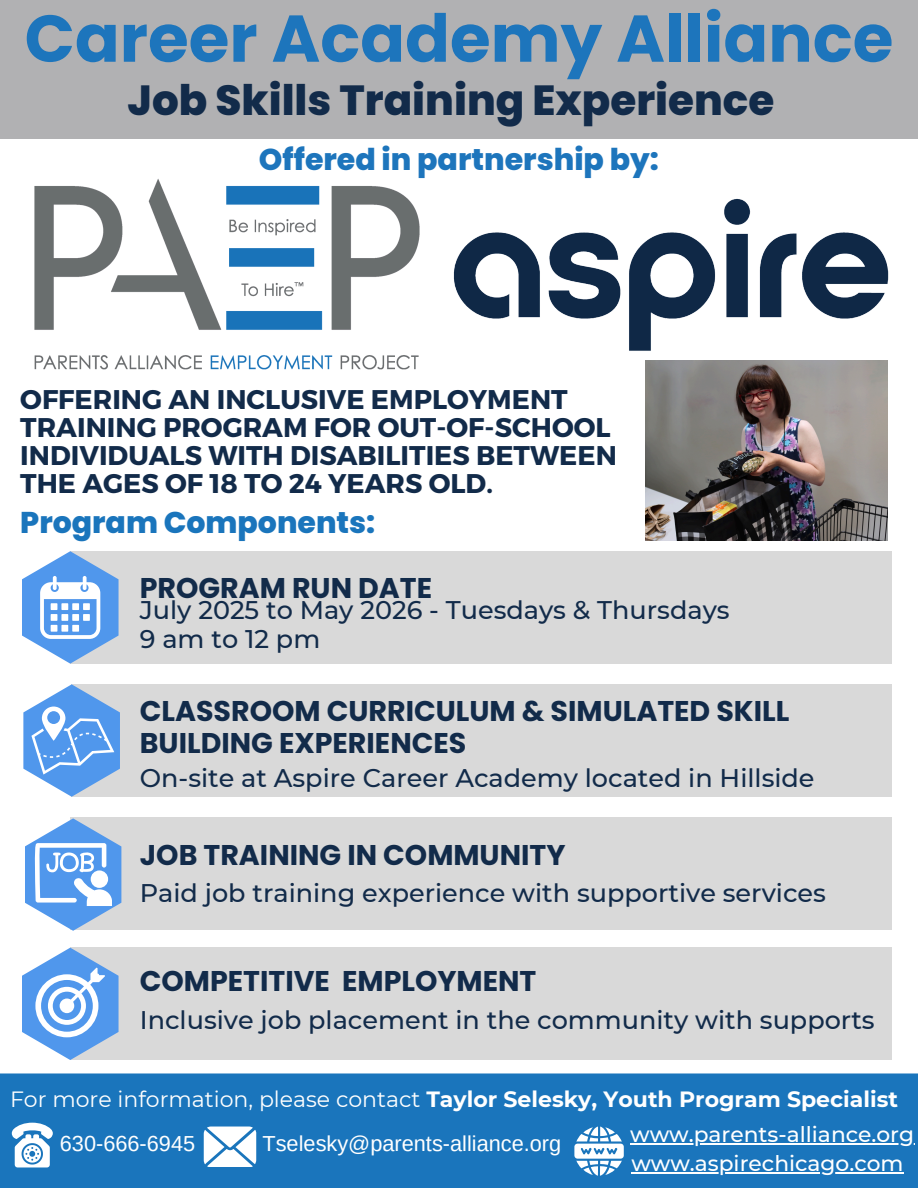
<style>
.page{position:relative;width:918px;height:1188px;background:#fff}
.page>*{position:absolute;margin:0;border:0;box-sizing:border-box;transform-origin:0 0}
.t1{font:700 66px "Poppins";color:#1d75bc}
.t2{font:800 42px "Poppins";color:#122b4a}
.t3{font:800 30px "Poppins";color:#1d75bc}
.t4{font:800 30px "Poppins";color:#1a75bc}
.t5{font:700 28.5px/32.7px "Poppins";color:#122b4a}
.t6{font:700 27px/28.2px "Montserrat";color:#122b4a}
.t7{font:500 25.5px/29.2px "Montserrat";color:#122b4a}
.t8{font:700 22.05px "Montserrat";color:#fff}
.t9{font:500 21.75px "Montserrat";color:#fff}
.t10{font:21.75px "Arimo";color:#fff}
.s1{font-weight:400}
</style>
<div class="page">
<div style="left:72px;top:684px;width:820px;height:113px;background:#d9d9d9"></div>
<div style="left:0;top:1073px;width:918px;height:115px;background:#1a75bc"></div>
<div style="left:0;top:0;width:918px;height:138px;background:#b1b1b3"></div>
<img style="left:34px;top:179px;width:386px;height:191px">
<img style="left:453px;top:198px;width:436px;height:180px">
<img style="left:645px;top:361px;width:242px;height:180px">
<div style="left:70px;top:817px;width:822px;height:113px;background:#d9d9d9"></div>
<div style="left:70px;top:948px;width:822px;height:112px;background:#d9d9d9"></div>
<div style="left:70px;top:551px;width:822px;height:113px;background:#d9d9d9"></div>
<svg style="left:22px;top:551px;width:97px;height:113px"></svg>
<div style="left:51px;top:603px;width:6px;height:7px;background:#fff"></div>
<div style="left:51px;top:614px;width:6px;height:7px;background:#fff"></div>
<div style="left:51px;top:625px;width:6px;height:7px;background:#fff"></div>
<div style="left:61px;top:603px;width:7px;height:7px;background:#fff"></div>
<div style="left:61px;top:614px;width:7px;height:7px;background:#fff"></div>
<div style="left:61px;top:625px;width:7px;height:7px;background:#fff"></div>
<div style="left:72px;top:603px;width:7px;height:7px;background:#fff"></div>
<div style="left:72px;top:614px;width:7px;height:7px;background:#fff"></div>
<div style="left:72px;top:625px;width:7px;height:7px;background:#fff"></div>
<div style="left:83px;top:603px;width:7px;height:7px;background:#fff"></div>
<div style="left:83px;top:614px;width:7px;height:7px;background:#fff"></div>
<svg style="left:22px;top:948px;width:97px;height:112px"></svg>
<svg style="left:23px;top:684px;width:97px;height:113px"></svg>
<svg style="left:25px;top:818px;width:96px;height:113px"></svg>
<hr style="left:630px;top:1143px;width:284px;height:1px;background:#fff">
<hr style="left:631px;top:1172px;width:273px;height:1px;background:#fff">
<svg style="left:12px;top:1123px;width:41px;height:44px"></svg>
<svg style="left:204px;top:1127px;width:52px;height:40px"></svg>
<svg style="left:574px;top:1127px;width:50px;height:49px"></svg>
<h6 class="t1" style="left:25px;top:-8px;width:870px">Career Academy Alliance</h6>
<h6 class="t2" style="left:128px;top:71px;width:648px">Job Skills Training Experience</h6>
<h3 class="t3" style="left:259px;top:139px;width:401px">Offered in partnership by:</h3>
<h3 class="t6" style="left:20px;top:384px;width:598px">OFFERING AN INCLUSIVE EMPLOYMENT TRAINING PROGRAM FOR OUT-OF-SCHOOL INDIVIDUALS WITH DISABILITIES BETWEEN THE AGES OF 18 TO 24 YEARS OLD.</h3>
<p class="t4" style="left:20px;top:501px;width:357px">Program Components:</p>
<p class="t5" style="left:140px;top:572px;width:294px">PROGRAM RUN DATE</p>
<p class="t7" style="left:140px;top:595px;width:591px">July 2025 to May 2026 - Tuesdays &amp; Thursdays<br>9 am to 12 pm</p>
<p class="t5" style="left:140px;top:694px;width:651px">CLASSROOM CURRICULUM &amp; SIMULATED SKILL<br>BUILDING EXPERIENCES</p>
<h4 class="t7" style="left:140px;top:763px;width:676px">On-site at Aspire Career Academy located in Hillside</h4>
<p class="t5" style="left:140px;top:839px;width:427px">JOB TRAINING IN COMMUNITY</p>
<h3 class="t7" style="left:140px;top:879px;width:688px">Paid job training experience with supportive services</h3>
<h6 class="t5" style="left:140px;top:965px;width:398px">COMPETITIVE EMPLOYMENT</h6>
<p class="t7" style="left:140px;top:1005px;width:736px">Inclusive job placement in the community with supports</p>
<h3 class="t8" style="left:10px;top:1085px;width:890px"><span class="s1">For more information, please contact</span> Taylor Selesky, Youth Program Specialist</h3>
<h6 class="t10" style="left:60px;top:1131px;width:137px">630-666-6945</h6>
<p class="t10" style="left:262px;top:1132px;width:300px">Tselesky@parents-alliance.org</p>
<p class="t9" style="left:630px;top:1121px;width:286px">www.parents-alliance.org</p>
<h5 class="t9" style="left:631px;top:1150px;width:274px">www.aspirechicago.com</h5>
</div>
